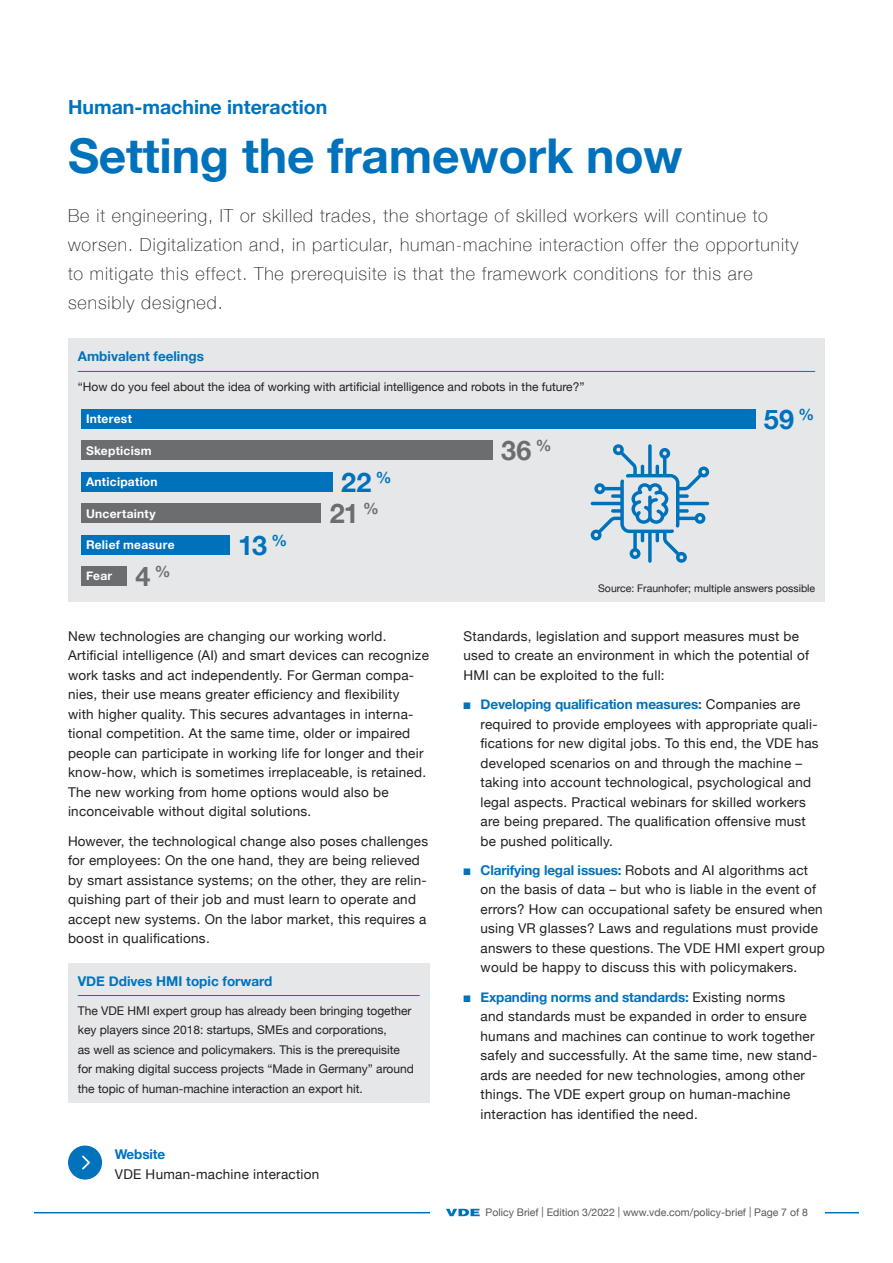
<style>
.page{position:relative;width:893px;height:1263px;background:#fff}
.page>*{position:absolute;margin:0;border:0;box-sizing:border-box;transform-origin:0 0}
.t1{font:700 48px "Helvetica Neue";letter-spacing:-.005em;color:#0072bc}
.t2{font:700 27px/31.5px "Helvetica Neue";letter-spacing:-.01em;color:#0072bc;text-align:center}
.t3{font:700 27px "Helvetica Neue";color:#6c6d70}
.t4{font:700 19.5px "Helvetica Neue";color:#0072bc}
.t5{font:100 18px/29.2px "Helvetica Neue";letter-spacing:.05em;color:#231f20}
.t6{font:13.5px/19.5px "Helvetica Neue";letter-spacing:.02em;color:#231f20}
.t7{font:700 13.5px "Helvetica Neue";color:#0072bc}
.t8{font:12px/19.5px "Helvetica Neue";color:#231f20}
.t9{font:700 12px "Helvetica Neue";letter-spacing:.02em;color:#fff}
.t10{font:10.5px "Helvetica Neue";color:#57585a}
.t11{font:10.5px "Helvetica Neue";color:#231f20}
.s1{color:#6c6d70}
.s2{color:#0072bc}
.s3{font-weight:700;color:#0072bc}
</style>
<div class="page">
<hr style="left:34px;top:1212px;width:825px;height:1px;background:#0072bc">
<div style="left:431px;top:1197px;width:394px;height:19px;background:#fff"></div>
<svg style="left:446px;top:1209px;width:34px;height:7px"></svg>
<div style="left:68px;top:339px;width:757px;height:263px;background:#e6e7e9"></div>
<hr style="left:78px;top:371px;width:737px;height:1px;background:#0072bc">
<div style="left:68px;top:963px;width:361px;height:139px;background:#e6e7e9"></div>
<hr style="left:78px;top:995px;width:342px;height:1px;background:#0072bc">
<svg style="left:68px;top:1145px;width:34px;height:34px"></svg>
<div style="left:81px;top:409px;width:674px;height:20px;background:#0072bc"></div>
<div style="left:81px;top:440px;width:412px;height:20px;background:#6c6d70"></div>
<div style="left:81px;top:472px;width:252px;height:20px;background:#0072bc"></div>
<div style="left:81px;top:503px;width:240px;height:20px;background:#6c6d70"></div>
<div style="left:81px;top:535px;width:149px;height:20px;background:#0072bc"></div>
<div style="left:81px;top:567px;width:46px;height:19px;background:#6c6d70"></div>
<svg style="left:591px;top:444px;width:118px;height:119px"></svg>
<h3 class="t4" style="left:68px;top:92px;width:261px">Human-machine interaction</h3>
<h1 class="t1" style="left:68px;top:118px;width:616px">Setting the framework now</h1>
<p class="t5" style="left:68px;top:200px;width:732px">Be it engineering, IT or skilled trades, the shortage of skilled workers will continue to worsen. Digitalization and, in particular, human-machine interaction offer the opportunity to mitigate this effect. The prerequisite is that the framework conditions for this are sensibly designed.</p>
<p class="t7" style="left:78px;top:346px;width:128px">Ambivalent feelings</p>
<p class="t8" style="left:78px;top:377px;width:508px">“How do you feel about the idea of working with artificial intelligence and robots in the future?”</p>
<p class="t9" style="left:86px;top:409px;width:47px">Interest</p>
<p class="t9" style="left:86px;top:441px;width:67px">Skepticism</p>
<p class="t9" style="left:86px;top:472px;width:73px">Anticipation</p>
<p class="t9" style="left:86px;top:504px;width:71px">Uncertainty</p>
<p class="t9" style="left:86px;top:535px;width:90px">Relief measure</p>
<p class="t9" style="left:86px;top:567px;width:28px">Fear</p>
<h2 class="t3" style="left:135px;top:555px;width:37px">4 <sup>%</sup></h2>
<h2 class="t2" style="left:238px;top:530px;width:50px">13 <sup>%</sup></h2>
<h2 class="t2" style="left:330px;top:467px;width:63px">22 <sup>%<br></sup><span class="s1">21</span> <sup>%</sup></h2>
<h2 class="t3" style="left:501px;top:429px;width:52px">36 <sup>%</sup></h2>
<h2 class="t2" style="left:764px;top:404px;width:52px">59 <sup>%</sup></h2>
<p class="t11" style="left:598px;top:581px;width:219px">Source: Fraunhofer; multiple answers possible</p>
<p class="t6" style="left:68px;top:627px;width:362px">New technologies are changing our working world.<br>Artificial intelligence (AI) and smart devices can recognize work tasks and act independently. For German compa&shy;nies, their use means greater efficiency and flexibility<br>with higher quality. This secures advantages in interna&shy;tional competition. At the same time, older or impaired people can participate in working life for longer and their know-how, which is sometimes irreplaceable, is retained.<br>The new working from home options would also be inconceivable without digital solutions.</p>
<p class="t6" style="left:68px;top:832px;width:362px">However, the technological change also poses challenges for employees: On the one hand, they are being relieved by smart assistance systems; on the other, they are relin&shy;quishing part of their job and must learn to operate and accept new systems. On the labor market, this requires a boost in qualifications.</p>
<p class="t7" style="left:78px;top:970px;width:196px">VDE Ddives HMI topic forward</p>
<p class="t8" style="left:78px;top:1001px;width:338px">The VDE HMI expert group has already been bringing together key players since 2018: startups, SMEs and corporations,<br>as well as science and policymakers. This is the prerequisite for making digital success projects “Made in Germany” around the topic of human-machine interaction an export hit.</p>
<p class="t7" style="left:115px;top:1144px;width:52px">Website</p>
<p class="t6" style="left:115px;top:1165px;width:206px">VDE Human-machine interaction</p>
<p class="t6" style="left:463px;top:627px;width:347px">Standards, legislation and support measures must be used to create an environment in which the potential of<br>HMI can be exploited to the full:</p>
<p class="t6" style="left:480px;top:695px;width:340px;text-indent:-17px"><span class="s2">■</span> <span class="s3">Developing qualification measures:</span> Companies are required to provide employees with appropriate quali&shy;fications for new digital jobs. To this end, the VDE has developed scenarios on and through the machine – taking into account technological, psychological and legal aspects. Practical webinars for skilled workers are being prepared. The qualification offensive must be pushed politically.</p>
<p class="t6" style="left:480px;top:861px;width:346px;text-indent:-17px"><span class="s2">■</span> <span class="s3">Clarifying legal issues:</span> Robots and AI algorithms act on the basis of data – but who is liable in the event of errors? How can occupational safety be ensured when using VR glasses? Laws and regulations must provide answers to these questions. The VDE HMI expert group would be happy to discuss this with policymakers.</p>
<p class="t6" style="left:480px;top:988px;width:338px;text-indent:-17px"><span class="s2">■</span> <span class="s3">Expanding norms and standards:</span> Existing norms<br>and standards must be expanded in order to ensure humans and machines can continue to work together safely and successfully. At the same time, new stand&shy;ards are needed for new technologies, among other things. The VDE expert group on human-machine interaction has identified the need.</p>
<p class="t10" style="left:485px;top:1205px;width:324px">Policy Brief | Edition 3/2022 | www.vde.com/policy-brief | Page 7 of 8</p>
</div>
